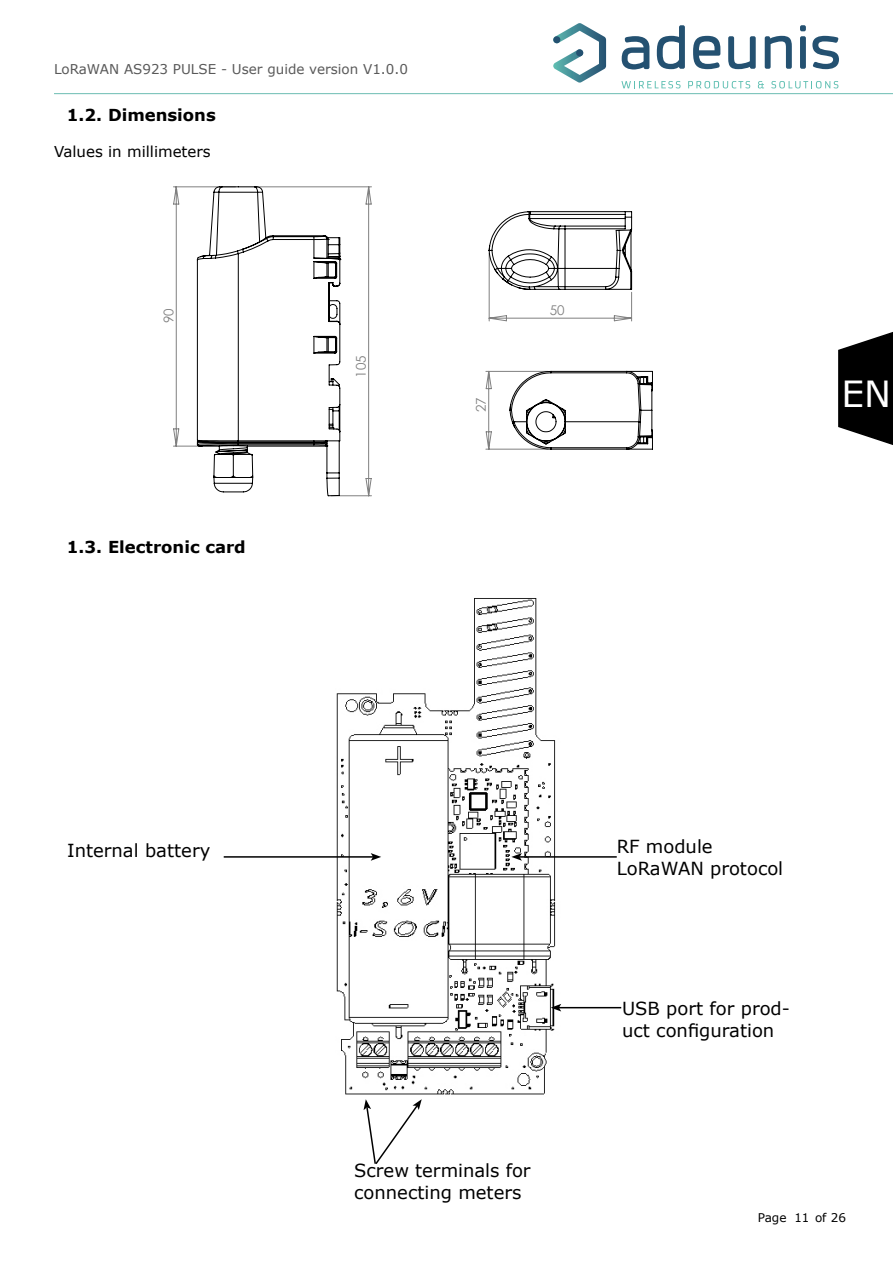
<style>
.page{position:relative;width:893px;height:1263px;background:#fff}
.page>*{position:absolute;margin:0;border:0;box-sizing:border-box;transform-origin:0 0}
.t1{font:36px "Verdana";color:#fff}
.t2{font:18px/21.6px "Verdana";color:#000}
.t3{font:700 16.5px "Verdana";color:#000}
.Texte{font:15px "Verdana";color:#000}
.t4{font:13.5px "Verdana";color:#595959}
.t5{font:13.5px "Century Gothic";color:#808080}
.t6{font:12px "Verdana";color:#000}
</style>
<div class="page">
<svg style="left:553px;top:23px;width:53px;height:60px"></svg>
<div style="left:553px;top:36px;width:7px;height:7px;background:#245171;border-radius:50%"></div>
<div style="left:576px;top:49px;width:7px;height:7px;background:#245171;border-radius:50%"></div>
<svg style="left:621px;top:81px;width:59px;height:7px"></svg>
<svg style="left:688px;top:81px;width:62px;height:7px"></svg>
<svg style="left:758px;top:81px;width:6px;height:7px"></svg>
<svg style="left:771px;top:81px;width:67px;height:7px"></svg>
<svg style="left:622px;top:36px;width:27px;height:34px"></svg>
<svg style="left:657px;top:25px;width:28px;height:44px"></svg>
<svg style="left:693px;top:36px;width:27px;height:33px"></svg>
<svg style="left:728px;top:36px;width:28px;height:33px"></svg>
<svg style="left:765px;top:36px;width:27px;height:33px"></svg>
<svg style="left:800px;top:25px;width:6px;height:6px"></svg>
<div style="left:800px;top:36px;width:6px;height:33px;background:#245171;border-radius:2px"></div>
<svg style="left:812px;top:36px;width:27px;height:33px"></svg>
<hr style="left:54px;top:93px;width:839px;height:1px;background:#6cbdb2">
<svg style="left:838px;top:332px;width:55px;height:113px;background:#282828"></svg>
<svg style="left:173px;top:186px;width:199px;height:310px"></svg>
<svg style="left:196px;top:186px;width:145px;height:311px"></svg>
<svg style="left:485px;top:371px;width:168px;height:79px"></svg>
<svg style="left:488px;top:211px;width:144px;height:110px"></svg>
<img style="left:336px;top:598px;width:228px;height:512px">
<svg style="left:364px;top:1099px;width:58px;height:65px"></svg>
<hr style="left:559px;top:1007px;width:62px;height:1px;background:#000">
<svg style="left:551px;top:1004px;width:10px;height:7px"></svg>
<hr style="left:520px;top:856px;width:97px;height:2px;background:#000">
<svg style="left:511px;top:853px;width:11px;height:8px"></svg>
<hr style="left:224px;top:856px;width:149px;height:2px;background:#000">
<svg style="left:371px;top:853px;width:10px;height:8px"></svg>
<p class="t4" style="left:54px;top:60px;width:355px">LoRaWAN AS923 PULSE - User guide version V1.0.0</p>
<p class="t3" style="left:67px;top:103px;width:151px">1.2. Dimensions</p>
<p class="Texte" style="left:54px;top:141px;width:158px">Values in millimeters</p>
<p class="t5" style="left:159px;top:323px;width:16px;rotate:-90deg">90</p>
<p class="t3" style="left:67px;top:535px;width:181px">1.3. Electronic card</p>
<p class="t5" style="left:351px;top:378px;width:24px;rotate:-90deg">105</p>
<p class="t5" style="left:472px;top:412px;width:16px;rotate:-90deg">27</p>
<p class="t5" style="left:550px;top:301px;width:16px">50</p>
<h1 class="t1" style="left:841px;top:369px;width:51px">EN</h1>
<p class="t2" style="left:67px;top:839px;width:145px">Internal battery</p>
<p class="t2" style="left:354px;top:1160px;width:178px">Screw terminals for connecting meters</p>
<p class="t2" style="left:617px;top:835px;width:97px">RF module</p>
<p class="t2" style="left:617px;top:857px;width:168px">LoRaWAN protocol</p>
<p class="t2" style="left:622px;top:997px;width:169px">USB port for prod&shy;uct configuration</p>
<p class="t6" style="left:758px;top:1209px;width:90px">Page 11 of 26</p>
</div>
